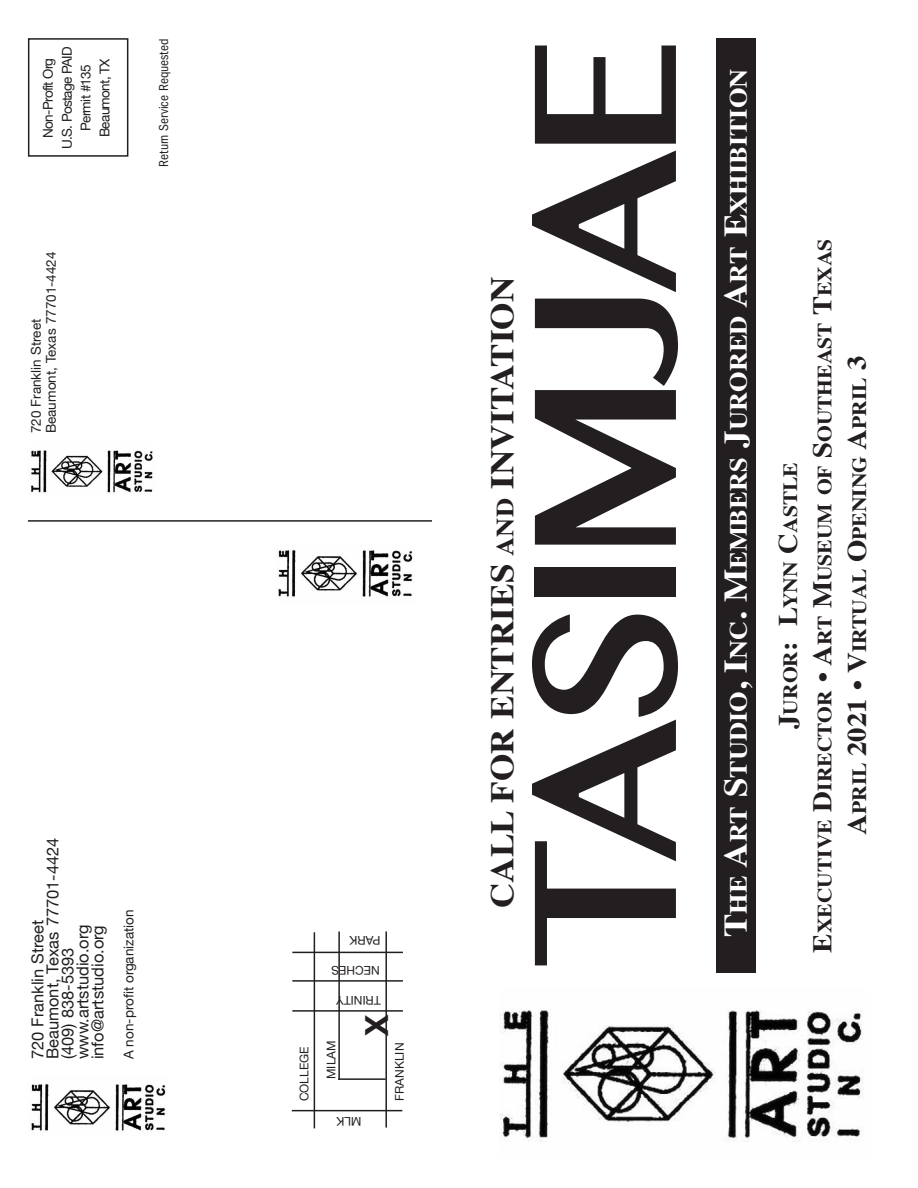
<style>
.page{position:relative;width:918px;height:1188px;background:#fff}
.page>*{position:absolute;margin:0;border:0;box-sizing:border-box;transform-origin:0 0}
.t1{font:700 213px "Kannada MN";letter-spacing:-.08em;color:#231f20}
.t2{font:700 33px "Times";color:#231f20;scale:1.07 1}
.t3{font:700 31.8px "Helvetica Neue";color:#231f20}
.t4{font:700 24.75px "Times";color:#fff;scale:1.07 1}
.t5{font:700 20.25px/34.5px "Times";color:#231f20;text-align:center;scale:1.07 1}
.t6{font:16.5px/15px "Helvetica Neue";color:#231f20}
.t7{font:13.5px/15px "Helvetica Neue";color:#231f20}
.t8{font:13.5px/18.9px "Helvetica Neue";letter-spacing:-.05em;color:#231f20;text-align:center}
.t9{font:condensed 13.5px "ITC Franklin Gothic Std";color:#231f20}
.t10{font:12px "Helvetica Neue";color:#231f20}
.s1{font-size:24.75px}
.s2{font-size:33px}
.s3{font-size:27px}
</style>
<div class="page">
<div style="left:716px;top:38px;width:39px;height:934px;background:#231f20"></div>
<img style="left:499px;top:1010px;width:364px;height:132px">
<hr style="left:28px;top:520px;width:404px;height:2px;background:#231f20">
<img style="left:30px;top:1084px;width:136px;height:47px">
<img style="left:30px;top:450px;width:123px;height:43px">
<img style="left:277px;top:550px;width:136px;height:47px">
<hr style="left:314px;top:932px;width:1px;height:196px;background:#231f20">
<hr style="left:338px;top:932px;width:2px;height:148px;background:#231f20">
<hr style="left:385px;top:931px;width:2px;height:197px;background:#231f20">
<hr style="left:292px;top:1110px;width:110px;height:1px;background:#231f20">
<hr style="left:292px;top:952px;width:111px;height:1px;background:#231f20">
<hr style="left:292px;top:980px;width:111px;height:2px;background:#231f20">
<hr style="left:292px;top:1010px;width:111px;height:2px;background:#231f20">
<hr style="left:338px;top:1078px;width:48px;height:2px;background:#231f20">
<div style="left:28px;top:38px;width:100px;height:119px;border:2px solid #231f20"></div>
<p class="t8" style="left:38px;top:149px;width:104px;rotate:-90deg">Non-Profit Org<br>U.S. Postage PAID<br>Permit #135<br>Beaumont, TX</p>
<p class="t9" style="left:156px;top:167px;width:129px;rotate:-90deg">Return Service Requested</p>
<p class="t7" style="left:28px;top:433px;width:183px;rotate:-90deg">720 franklin Street<br>Beaumont, Texas 77701-4424</p>
<p class="t6" style="left:30px;top:1059px;width:223px;rotate:-90deg">720 franklin Street<br>Beaumont, Texas 77701-4424 (409) 838-5393 www.artstudio.org info@artstudio.org</p>
<p class="t7" style="left:121px;top:1059px;width:151px;rotate:-90deg">A non-profit organization</p>
<p class="t10" style="left:380px;top:948px;width:32px;rotate:-180deg">PArk</p>
<p class="t10" style="left:380px;top:978px;width:50px;rotate:-180deg">NecheS</p>
<p class="t10" style="left:381px;top:1007px;width:46px;rotate:-180deg">rT INITy</p>
<p class="t10" style="left:297px;top:1101px;width:56px;rotate:-90deg">cOllege</p>
<p class="t10" style="left:324px;top:1079px;width:40px;rotate:-90deg">mIlAm</p>
<h3 class="t3" style="left:357px;top:1036px;width:23px;rotate:-90deg">X</h3>
<p class="t10" style="left:392px;top:1101px;width:59px;rotate:-90deg">frANklIN</p>
<p class="t10" style="left:361px;top:1128px;width:27px;rotate:-180deg">mlk</p>
<h2 class="t2" style="left:489px;top:908px;width:592px;rotate:-90deg">CALL FOR ENTRIES <span class="s1">AND</span> INVITATION</h2>
<h1 class="t1" style="left:486px;top:972px;width:935px;rotate:-90deg">TASIMJAE</h1>
<p class="t4" style="left:728px;top:937px;width:813px;rotate:-90deg"><span class="s2">T</span>HE <span class="s2">A</span>RT <span class="s2">S</span>TUDIO<span class="s2">, I</span>NC<span class="s2">. M</span>EMBERS <span class="s2">J</span>URORED <span class="s2">A</span>RT <span class="s2">E</span>XHIBITION</p>
<p class="t5" style="left:775px;top:953px;width:669px;rotate:-90deg"><span class="s3">J</span>UROR<span class="s3">: L</span>YNN <span class="s3">C</span>ASTLE<br><span class="s3">E</span>XECUTIVE <span class="s3">D</span>IRECTOR <span class="s3">• A</span>RT <span class="s3">M</span>USEUM OF <span class="s3">S</span>OUTHEAST <span class="s3">T</span>EXAS<br><span class="s3">A</span>PRIL <span class="s3">2021 • V</span>IRTUAL <span class="s3">O</span>PENING <span class="s3">A</span>PRIL <span class="s3">3</span></p>
</div>
